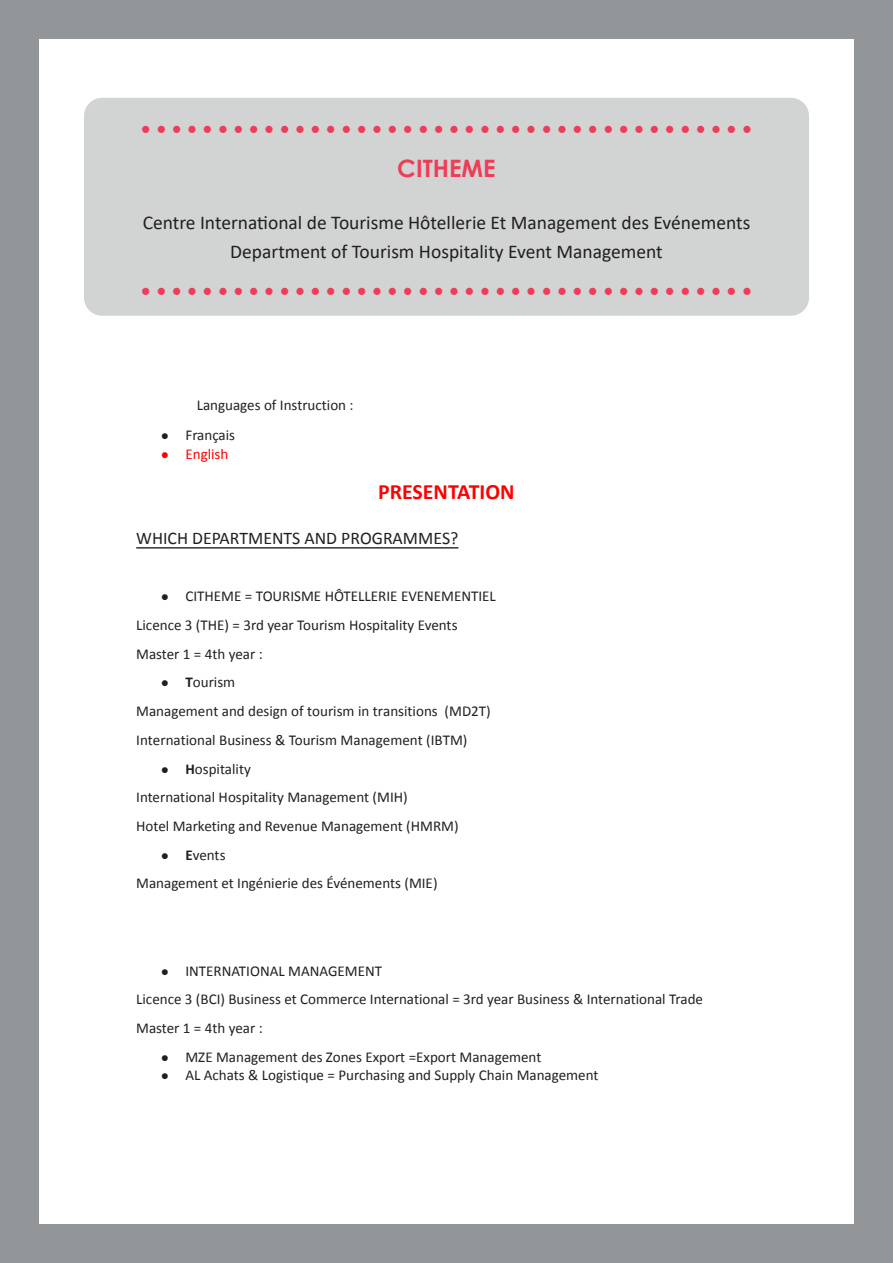
<style>
.page{position:relative;width:893px;height:1263px;background:#fff}
.page>*{position:absolute;margin:0;border:0;box-sizing:border-box;transform-origin:0 0}
.Titre_1{font:700 24px "Century Gothic";color:#ee3d57}
.t1{font:700 21.9px "Calibri";color:#f00}
.Corps{font:19.5px "Calibri";color:#231f20}
.t2{font:17.85px "Calibri";color:#231f20}
.corps_gras_rouge{font:700 16.5px "Calibri";color:#ee3d57}
.t3{font:15px/28.7px "Calibri";color:#231f20}
.t4{font:15px "Calibri";color:#f00}
.s1{font-family:"Arial";font-size:13.65px}
.s2{font-weight:700}
</style>
<div class="page">
<div style="left:0;top:0;width:893px;height:1263px;border:39px solid #939698"></div>
<div style="left:84px;top:98px;width:725px;height:218px;background:#d2d4d4;border-radius:18px"></div>
<div style="left:39px;top:368px;width:815px;height:840px;background:#fff"></div>
<hr style="left:136px;top:547px;width:322px;height:1px;background:#231f20">
<p class="corps_gras_rouge" style="left:141px;top:116px;width:612px">●●●●●●●●●●●●●●●●●●●●●●●●●●●●●●●●●●●●●●●●</p>
<p class="Titre_1" style="left:397px;top:150px;width:100px">CITHEME</p>
<p class="Corps" style="left:143px;top:209px;width:609px">Centre International de Tourisme Hôtellerie Et Management des Evénements</p>
<p class="Corps" style="left:230px;top:238px;width:434px">Department of Tourism Hospitality Event Management</p>
<p class="corps_gras_rouge" style="left:141px;top:279px;width:612px">●●●●●●●●●●●●●●●●●●●●●●●●●●●●●●●●●●●●●●●●</p>
<p class="t3" style="left:197px;top:391px;width:158px">Languages of Instruction :</p>
<p class="t3" style="left:161px;top:421px;width:76px"><span class="s1">●</span> Français</p>
<p class="t4" style="left:161px;top:446px;width:69px"><span class="s1">●</span> English</p>
<p class="t1" style="left:378px;top:481px;width:138px">PRESENTATION</p>
<p class="t2" style="left:136px;top:529px;width:324px">WHICH DEPARTMENTS AND PROGRAMMES?</p>
<p class="t3" style="left:136px;top:582px;width:361px;text-indent:25px"><span class="s1">●</span> CITHEME = TOURISME HÔTELLERIE EVENEMENTIEL<br>Licence 3 (THE) = 3rd year Tourism Hospitality Events<br>Master 1 = 4th year :</p>
<p class="t3" style="left:136px;top:668px;width:356px;text-indent:25px"><span class="s1">●</span> <span class="s2">T</span>ourism<br>Management and design of tourism in transitions (MD2T)<br>International Business &amp; Tourism Management (IBTM)</p>
<p class="t3" style="left:136px;top:754px;width:324px;text-indent:25px"><span class="s1">●</span> <span class="s2">H</span>ospitality<br>International Hospitality Management (MIH)<br>Hotel Marketing and Revenue Management (HMRM)</p>
<p class="t3" style="left:136px;top:840px;width:303px;text-indent:25px"><span class="s1">●</span> <span class="s2">E</span>vents<br>Management et Ingénierie des Événements (MIE)</p>
<p class="t3" style="left:136px;top:956px;width:568px;text-indent:25px"><span class="s1">●</span> INTERNATIONAL MANAGEMENT<br>Licence 3 (BCI) Business et Commerce International = 3rd year Business &amp; International Trade<br>Master 1 = 4th year :</p>
<p class="t3" style="left:161px;top:1042px;width:382px"><span class="s1">●</span> MZE Management des Zones Export =Export Management</p>
<p class="t3" style="left:161px;top:1061px;width:439px"><span class="s1">●</span> AL Achats &amp; Logistique = Purchasing and Supply Chain Management</p>
</div>
